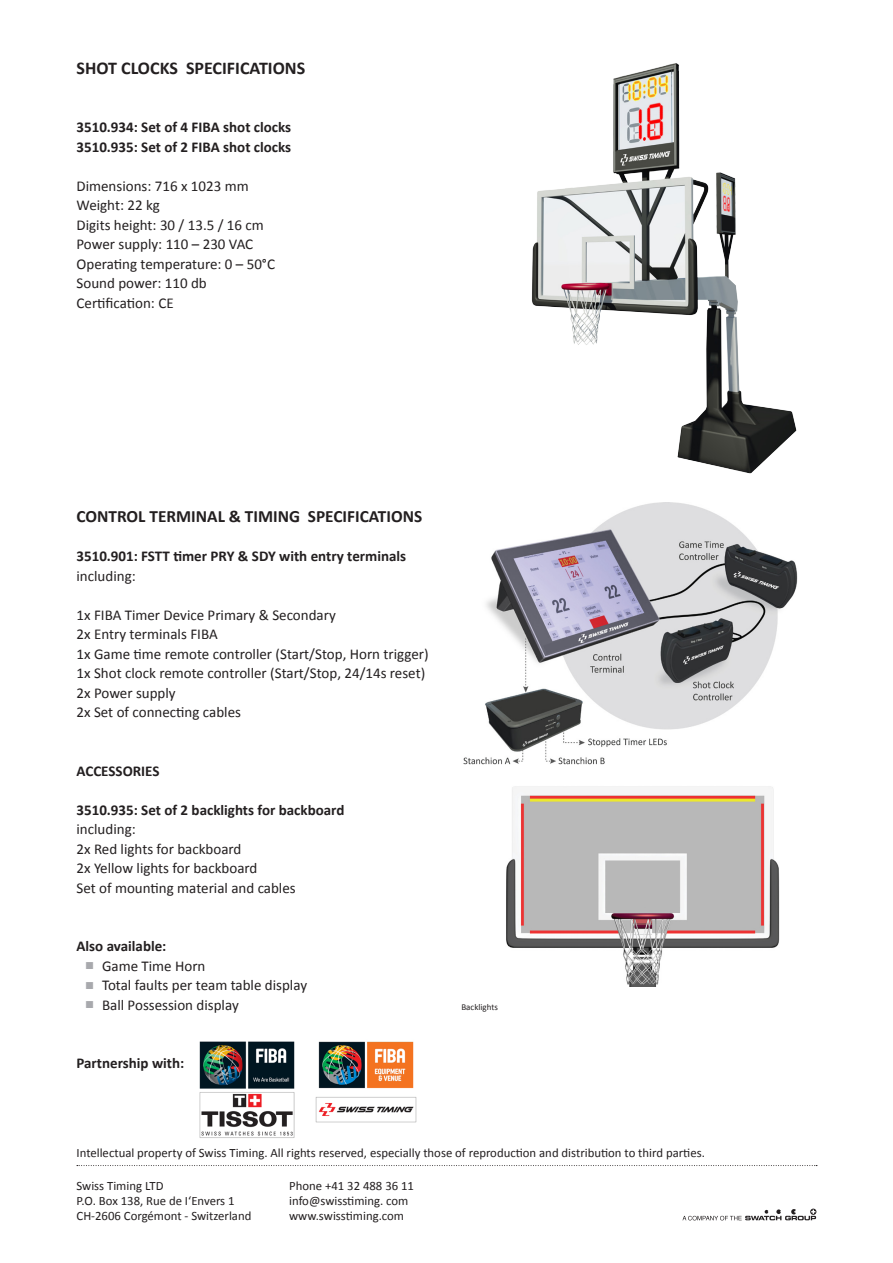
<style>
.page{position:relative;width:893px;height:1263px;background:#fff}
.page>*{position:absolute;margin:0;border:0;box-sizing:border-box;transform-origin:0 0}
.Title_12pt_Bold{font:700 18px "Calibri";color:#231f20}
.Title_10pt_bold{font:700 17.25px "Calibri";color:#231f20}
.Text_10pt_without_li{font:15px "Calibri";color:#231f20}
.Title_10pt_bold-2{font:700 15px "Calibri";color:#231f20}
.Text_10pt_with_line{font:15px "Calibri";color:#231f20}
.t1{font:12.75px "Calibri";color:#231f20}
.Text_10pt_without_li-2{font:9px "Calibri";color:#231f20}
.s1{font-family:"Arial";color:#a8a9ad}
</style>
<div class="page">
<svg style="left:682px;top:1208px;width:134px;height:12px"></svg>
<svg style="left:77px;top:1165px;width:740px;height:1px"></svg>
<img style="left:506px;top:786px;width:274px;height:200px">
<img style="left:531px;top:63px;width:266px;height:411px">
<img style="left:463px;top:502px;width:335px;height:263px">
<img style="left:199px;top:1041px;width:96px;height:48px">
<img style="left:199px;top:1092px;width:96px;height:46px">
<img style="left:315px;top:1097px;width:102px;height:26px">
<img style="left:318px;top:1041px;width:96px;height:48px">
<p class="Title_12pt_Bold" style="left:77px;top:56px;width:230px">SHOT CLOCKS SPECIFICATIONS</p>
<p class="Title_10pt_bold-2" style="left:77px;top:117px;width:216px">3510.934: Set of 4 FIBA shot clocks</p>
<p class="Title_10pt_bold-2" style="left:77px;top:137px;width:216px">3510.935: Set of 2 FIBA shot clocks</p>
<p class="Text_10pt_without_li" style="left:77px;top:176px;width:174px">Dimensions: 716 x 1023 mm</p>
<p class="Text_10pt_without_li" style="left:77px;top:196px;width:85px">Weight: 22 kg</p>
<p class="Text_10pt_without_li" style="left:77px;top:215px;width:189px">Digits height: 30 / 13.5 / 16 cm</p>
<p class="Text_10pt_without_li" style="left:77px;top:235px;width:178px">Power supply: 110 – 230 VAC</p>
<p class="Text_10pt_without_li" style="left:77px;top:254px;width:200px">Operating temperature: 0 – 50°C</p>
<p class="Text_10pt_without_li" style="left:77px;top:274px;width:132px">Sound power: 110 db</p>
<p class="Text_10pt_without_li" style="left:77px;top:293px;width:99px">Certification: CE</p>
<p class="Title_10pt_bold" style="left:77px;top:505px;width:347px">CONTROL TERMINAL &amp; TIMING SPECIFICATIONS</p>
<p class="Title_10pt_bold-2" style="left:77px;top:546px;width:331px">3510.901: FSTT timer PRY &amp; SDY with entry terminals</p>
<p class="Text_10pt_with_line" style="left:77px;top:566px;width:61px">including:</p>
<p class="Text_10pt_without_li" style="left:77px;top:605px;width:261px">1x FIBA Timer Device Primary &amp; Secondary</p>
<p class="Text_10pt_without_li" style="left:77px;top:625px;width:143px">2x Entry terminals FIBA</p>
<p class="Text_10pt_without_li" style="left:77px;top:644px;width:354px">1x Game time remote controller (Start/Stop, Horn trigger)</p>
<p class="Text_10pt_without_li" style="left:77px;top:664px;width:350px">1x Shot clock remote controller (Start/Stop, 24/14s reset)</p>
<p class="Text_10pt_without_li" style="left:77px;top:683px;width:101px">2x Power supply</p>
<p class="Text_10pt_without_li" style="left:77px;top:703px;width:166px">2x Set of connecting cables</p>
<p class="Title_10pt_bold-2" style="left:77px;top:761px;width:84px">ACCESSORIES</p>
<p class="Title_10pt_bold-2" style="left:77px;top:800px;width:269px">3510.935: Set of 2 backlights for backboard</p>
<p class="Text_10pt_without_li" style="left:77px;top:820px;width:61px">including:</p>
<p class="Text_10pt_without_li" style="left:77px;top:839px;width:166px">2x Red lights for backboard</p>
<p class="Text_10pt_without_li" style="left:77px;top:859px;width:182px">2x Yellow lights for backboard</p>
<p class="Text_10pt_without_li" style="left:77px;top:878px;width:221px">Set of mounting material and cables</p>
<p class="Title_10pt_bold-2" style="left:77px;top:936px;width:91px">Also available:</p>
<p class="Text_10pt_without_li" style="left:85px;top:956px;width:122px"><span class="s1">■</span> Game Time Horn</p>
<p class="Text_10pt_without_li" style="left:85px;top:976px;width:224px"><span class="s1">■</span> Total faults per team table display</p>
<p class="Text_10pt_without_li" style="left:85px;top:995px;width:155px"><span class="s1">■</span> Ball Possession display</p>
<p class="Title_10pt_bold-2" style="left:77px;top:1053px;width:109px">Partnership with:</p>
<p class="Text_10pt_without_li-2" style="left:461px;top:1001px;width:38px">Backlights</p>
<p class="t1" style="left:77px;top:1144px;width:630px">Intellectual property of Swiss Timing. All rights reserved, especially those of reproduction and distribution to third parties.</p>
<p class="t1" style="left:77px;top:1177px;width:88px">Swiss Timing LTD</p>
<p class="t1" style="left:289px;top:1177px;width:126px">Phone +41 32 488 36 11</p>
<p class="t1" style="left:77px;top:1193px;width:160px">P.O. Box 138, Rue de I‘Envers 1</p>
<p class="t1" style="left:289px;top:1193px;width:121px">info@swisstiming. com</p>
<p class="t1" style="left:77px;top:1208px;width:176px">CH-2606 Corgémont - Switzerland</p>
<p class="t1" style="left:289px;top:1208px;width:116px">www.swisstiming.com</p>
</div>
